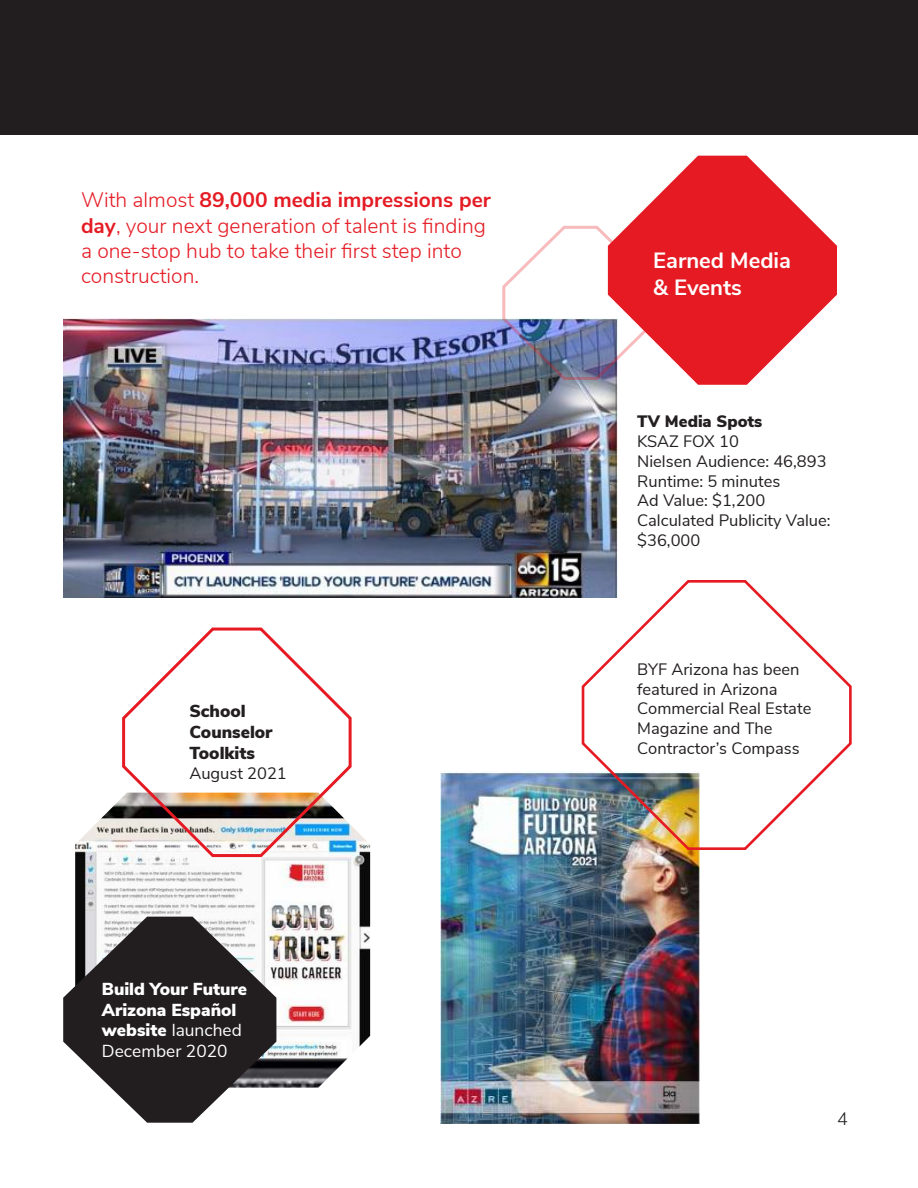
<style>
.page{position:relative;width:918px;height:1188px;background:#fff}
.page>*{position:absolute;margin:0;border:0;box-sizing:border-box;transform-origin:0 0}
.t1{font:700 22.05px/26.4px "Nunito Sans";color:#fff}
.t2{font:300 21px/25.2px "Nunito Sans";color:#e51b24}
.t3{font:300 18px "Nunito Sans";color:#231f20}
.t4{font:900 17.4px/20.9px "Nunito Sans";color:#fff}
.t5{font:900 17.4px/20.9px "Nunito Sans";color:#231f20}
.t6{font:16.5px/19.8px "Nunito Sans";color:#231f20}
.t7{font:900 16.5px "Nunito Sans";color:#231f20}
.s1{font-weight:700}
.s2{font-weight:400}
</style>
<div class="page">
<img style="left:440px;top:771px;width:260px;height:353px">
<svg style="left:580px;top:578px;width:272px;height:273px"></svg>
<img style="left:63px;top:318px;width:554px;height:279px">
<img style="left:75px;top:799px;width:295px;height:289px">
<img style="left:501px;top:225px;width:107px;height:156px">
<div style="left:0;top:0;width:918px;height:135px;background:#221e20"></div>
<svg style="left:608px;top:156px;width:229px;height:229px;fill:#e51a22"></svg>
<svg style="left:63px;top:917px;width:213px;height:206px;fill:#221e20"></svg>
<svg style="left:121px;top:627px;width:232px;height:232px"></svg>
<p class="t2" style="left:81px;top:189px;width:411px">With almost <span class="s1">89,000 media impressions per day</span>, your next generation of talent is finding a one-stop hub to take their first step into construction.</p>
<p class="t5" style="left:189px;top:702px;width:85px">School<br>Counselor<br>Toolkits</p>
<p class="t6" style="left:189px;top:764px;width:99px">August 2021</p>
<p class="t4" style="left:102px;top:980px;width:146px">Build Your Future<br>Arizona Español website <span class="s2">launched<br>December 2020</span></p>
<h1 class="t1" style="left:653px;top:248px;width:139px">Earned Media &amp; Events</h1>
<p class="t7" style="left:637px;top:409px;width:127px">TV Media Spots</p>
<p class="t6" style="left:637px;top:432px;width:195px">KSAZ FOX 10<br>Nielsen Audience: 46,893<br>Runtime: 5 minutes<br>Ad Value: $1,200<br>Calculated Publicity Value: $36,000</p>
<p class="t6" style="left:637px;top:660px;width:176px">BYF Arizona has been featured in Arizona<br>Commercial Real Estate<br>Magazine and The<br>Contractor’s Compass</p>
<p class="t3" style="left:837px;top:1112px;width:12px">4</p>
</div>
